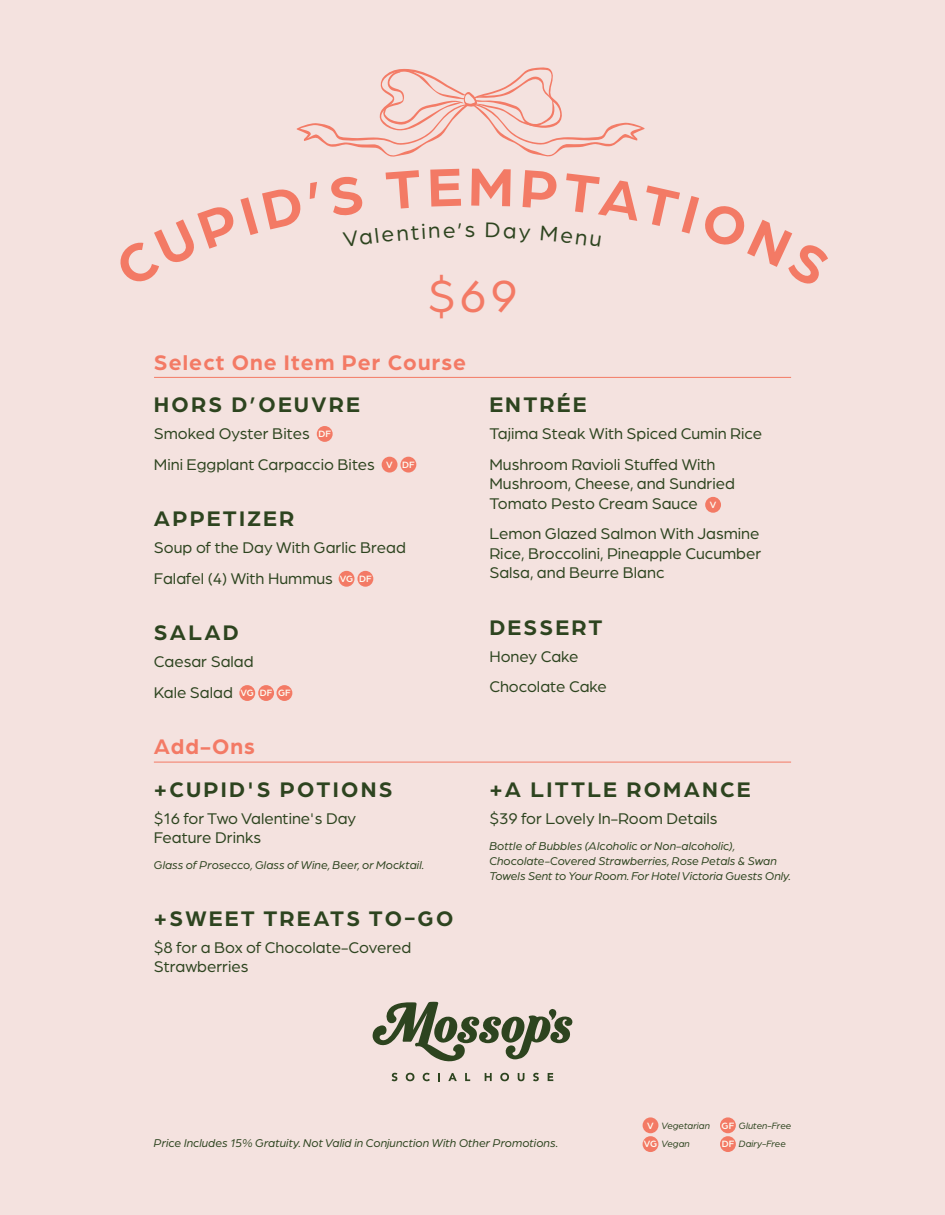
<style>
.page{position:relative;width:945px;height:1215px;background:#f4e2df}
.page>*{position:absolute;margin:0;border:0;box-sizing:border-box;transform-origin:0 0}
.t1{font:48px "Arboria";color:#f37a65}
.t2{font:700 22.5px "Arboria";letter-spacing:.1em;color:#2d441f}
.t3{font:700 22.5px "Arboria";letter-spacing:.05em;color:#f37a65}
.t4{font:22.5px "Arboria";color:#2d441f}
.t5{font:16.5px/19.5px "Arboria";color:#2d441f}
.t6{font:italic 12px/15px "Arboria";color:#2d441f}
.t7{font:italic 9.75px/18.8px "Arboria";color:#2d441f}
.t8{font:500 9.75px "Arboria";color:#fdfcf3}
.s1{font-weight:500;font-style:normal;color:#fdfcf3}
</style>
<div class="page">
<hr style="left:154px;top:377px;width:637px;height:1px;background:#f37a65">
<svg style="left:392px;top:1073px;width:5px;height:8px"></svg>
<svg style="left:406px;top:1073px;width:8px;height:8px"></svg>
<svg style="left:423px;top:1073px;width:7px;height:8px"></svg>
<svg style="left:438px;top:1073px;width:2px;height:8px"></svg>
<svg style="left:448px;top:1073px;width:9px;height:8px"></svg>
<svg style="left:465px;top:1073px;width:5px;height:8px"></svg>
<svg style="left:485px;top:1073px;width:7px;height:8px"></svg>
<svg style="left:500px;top:1073px;width:9px;height:8px"></svg>
<svg style="left:518px;top:1073px;width:7px;height:8px"></svg>
<svg style="left:533px;top:1073px;width:6px;height:8px"></svg>
<svg style="left:548px;top:1073px;width:5px;height:8px"></svg>
<svg style="left:372px;top:1002px;width:200px;height:60px"></svg>
<svg style="left:296px;top:67px;width:349px;height:90px"></svg>
<div style="left:317px;top:426px;width:16px;height:16px;background:#f37a65;border-radius:50%"></div>
<div style="left:382px;top:457px;width:16px;height:16px;background:#f37a65;border-radius:50%"></div>
<div style="left:401px;top:457px;width:15px;height:16px;background:#f37a65;border-radius:50%"></div>
<div style="left:705px;top:497px;width:16px;height:16px;background:#f37a65;border-radius:50%"></div>
<div style="left:643px;top:1117px;width:15px;height:16px;background:#f37a65;border-radius:50%"></div>
<div style="left:643px;top:1136px;width:15px;height:16px;background:#f37a65;border-radius:50%"></div>
<div style="left:720px;top:1117px;width:16px;height:16px;background:#f37a65;border-radius:50%"></div>
<div style="left:720px;top:1136px;width:16px;height:16px;background:#f37a65;border-radius:50%"></div>
<hr style="left:154px;top:762px;width:637px;height:1px;background:#f37a65">
<div style="left:339px;top:571px;width:15px;height:16px;background:#f37a65;border-radius:50%"></div>
<div style="left:357px;top:571px;width:16px;height:16px;background:#f37a65;border-radius:50%"></div>
<div style="left:239px;top:685px;width:16px;height:16px;background:#f37a65;border-radius:50%"></div>
<div style="left:258px;top:685px;width:16px;height:16px;background:#f37a65;border-radius:50%"></div>
<div style="left:277px;top:685px;width:15px;height:16px;background:#f37a65;border-radius:50%"></div>
<h2 class="t4" style="left:465px;top:220px;width:12px">s</h2>
<h1 class="t1" style="left:427px;top:275px;width:92px">$69</h1>
<h2 class="t3" style="left:154px;top:351px;width:314px">Select One Item Per Course</h2>
<h2 class="t2" style="left:154px;top:393px;width:207px">HORS D’OEUVRE</h2>
<p class="t5" style="left:154px;top:418px;width:223px;line-height:30.8px">Smoked Oyster Bites<br>Mini Eggplant Carpaccio Bites</p>
<h2 class="t2" style="left:154px;top:507px;width:142px">APPETIZER</h2>
<p class="t5" style="left:154px;top:532px;width:254px;line-height:31px">Soup of the Day With Garlic Bread<br>Falafel (4) With Hummus</p>
<h2 class="t2" style="left:154px;top:621px;width:87px">SALAD</h2>
<p class="t5" style="left:154px;top:647px;width:101px;line-height:30.5px">Caesar Salad<br>Kale Salad</p>
<p class="t8" style="left:319px;top:428px;width:14px">DF</p>
<p class="t8" style="left:386px;top:459px;width:30px">V DF</p>
<p class="t8" style="left:340px;top:573px;width:33px">VG DF</p>
<p class="t8" style="left:241px;top:687px;width:52px">VG DF GF</p>
<h2 class="t3" style="left:154px;top:735px;width:103px">Add-Ons</h2>
<h2 class="t2" style="left:154px;top:777px;width:240px">+CUPID'S POTIONS</h2>
<p class="t5" style="left:154px;top:809px;width:204px">$16 for Two Valentine's Day<br>Feature Drinks</p>
<p class="t6" style="left:154px;top:859px;width:272px">Glass of Prosecco, Glass of Wine, Beer, or Mocktail.</p>
<h2 class="t2" style="left:154px;top:906px;width:301px">+SWEET TREATS TO-GO</h2>
<p class="t5" style="left:154px;top:938px;width:259px">$8 for a Box of Chocolate-Covered<br>Strawberries</p>
<h2 class="t2" style="left:489px;top:393px;width:99px">ENTRÉE</h2>
<p class="t5" style="left:489px;top:418px;width:274px;line-height:30.8px">Tajima Steak With Spiced Cumin Rice<br>Mushroom Ravioli Stuffed With</p>
<p class="t5" style="left:489px;top:474px;width:247px">Mushroom, Cheese, and Sundried<br>Tomato Pesto Cream Sauce</p>
<p class="t5" style="left:489px;top:524px;width:273px;text-align:justify">Lemon Glazed Salmon With Jasmine Rice, Broccolini, Pineapple Cucumber Salsa, and Beurre Blanc</p>
<h2 class="t2" style="left:489px;top:616px;width:115px">DESSERT</h2>
<p class="t5" style="left:489px;top:641px;width:119px;line-height:30.8px">Honey Cake<br>Chocolate Cake</p>
<p class="t8" style="left:710px;top:499px;width:8px">V</p>
<h2 class="t2" style="left:489px;top:777px;width:263px">+A LITTLE ROMANCE</h2>
<p class="t5" style="left:489px;top:809px;width:230px">$39 for Lovely In-Room Details</p>
<p class="t6" style="left:489px;top:839px;width:303px">Bottle of Bubbles (Alcoholic or Non-alcoholic),<br>Chocolate-Covered Strawberries, Rose Petals &amp; Swan<br>Towels Sent to Your Room. For Hotel Victoria Guests Only.</p>
<p class="t7" style="left:644px;top:1117px;width:68px;text-indent:3px"><span class="s1">V</span> Vegetarian<br><span class="s1">VG</span> Vegan</p>
<p class="t7" style="left:722px;top:1117px;width:71px"><span class="s1">GF</span> Gluten-Free</p>
<p class="t6" style="left:154px;top:1137px;width:406px">Price Includes 15% Gratuity. Not Valid in Conjunction With Other Promotions.</p>
<p class="t7" style="left:722px;top:1135px;width:66px"><span class="s1">DF</span> Dairy-Free</p>
</div>
